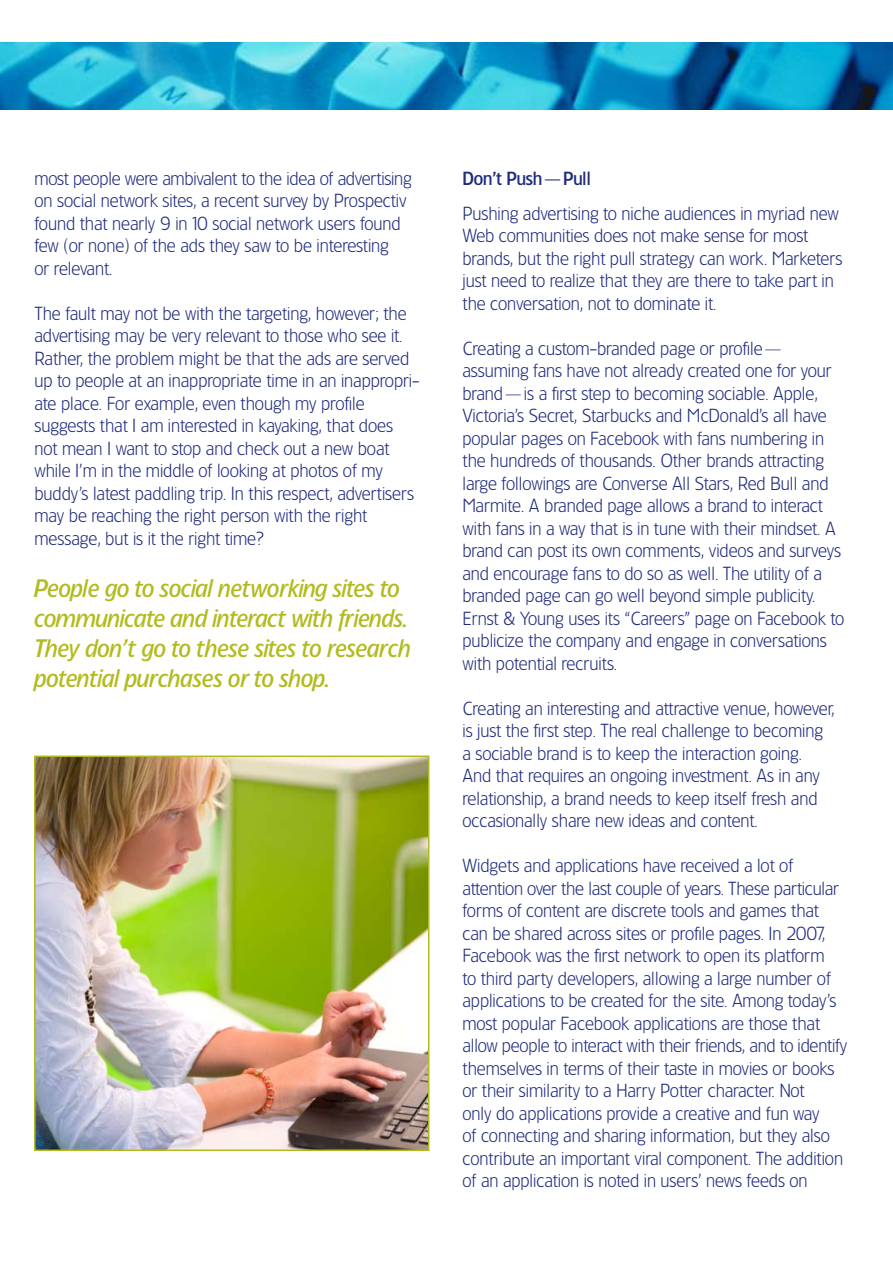
<style>
.page{position:relative;width:893px;height:1263px;background:#fff}
.page>*{position:absolute;margin:0;border:0;box-sizing:border-box;transform-origin:0 0}
.t1{font:italic 500 24px/30px "TF Forever";color:#b2bb1e}
.t2{font:300 18px/22.5px "TF Forever";color:#1f2b7d}
.t3{font:500 18px "TF Forever";color:#1f2b7d}
</style>
<div class="page">
<img style="left:0;top:43px;width:893px;height:67px">
<img style="left:37px;top:758px;width:389px;height:390px">
<div style="left:34px;top:755px;width:395px;height:396px;border:2px solid #b2bb1e"></div>
<p class="t2" style="left:34px;top:167px;width:379px">most people were ambivalent to the idea of advertising on social network sites, a recent survey by Prospectiv found that nearly 9 in 10 social network users found few (or none) of the ads they saw to be interesting<br>or relevant.</p>
<p class="t2" style="left:34px;top:302px;width:387px">The fault may not be with the targeting, however; the advertising may be very relevant to those who see it.<br>Rather, the problem might be that the ads are served up to people at an inappropriate time in an inappropri&shy;ate place. For example, even though my profile suggests that I am interested in kayaking, that does not mean I want to stop and check out a new boat while I’m in the middle of looking at photos of my buddy’s latest paddling trip. In this respect, advertisers may be reaching the right person with the right message, but is it the right time?</p>
<h1 class="t1" style="left:34px;top:573px;width:378px">People go to social networking sites to communicate and interact with friends.<br>They don’t go to these sites to research potential purchases or to shop.</h1>
<p class="t3" style="left:462px;top:167px;width:130px">Don’t Push—Pull</p>
<p class="t2" style="left:462px;top:202px;width:381px">Pushing advertising to niche audiences in myriad new Web communities does not make sense for most brands, but the right pull strategy can work. Marketers just need to realize that they are there to take part in the conversation, not to dominate it.</p>
<p class="t2" style="left:462px;top:337px;width:383px">Creating a custom-branded page or profile— assuming fans have not already created one for your brand—is a first step to becoming sociable. Apple, Victoria’s Secret, Starbucks and McDonald’s all have popular pages on Facebook with fans numbering in the hundreds of thousands. Other brands attracting large followings are Converse All Stars, Red Bull and Marmite. A branded page allows a brand to interact with fans in a way that is in tune with their mindset. A brand can post its own comments, videos and surveys and encourage fans to do so as well. The utility of a branded page can go well beyond simple publicity.<br>Ernst &amp; Young uses its “Careers” page on Facebook to publicize the company and engage in conversations with potential recruits.</p>
<p class="t2" style="left:462px;top:697px;width:374px">Creating an interesting and attractive venue, however, is just the first step. The real challenge to becoming a sociable brand is to keep the interaction going.<br>And that requires an ongoing investment. As in any relationship, a brand needs to keep itself fresh and occasionally share new ideas and content.</p>
<p class="t2" style="left:462px;top:854px;width:386px">Widgets and applications have received a lot of attention over the last couple of years. These particular forms of content are discrete tools and games that can be shared across sites or profile pages. In 2007, Facebook was the first network to open its platform<br>to third party developers, allowing a large number of applications to be created for the site. Among today’s most popular Facebook applications are those that allow people to interact with their friends, and to identify themselves in terms of their taste in movies or books or their similarity to a Harry Potter character. Not<br>only do applications provide a creative and fun way<br>of connecting and sharing information, but they also contribute an important viral component. The addition of an application is noted in users’ news feeds on</p>
</div>
